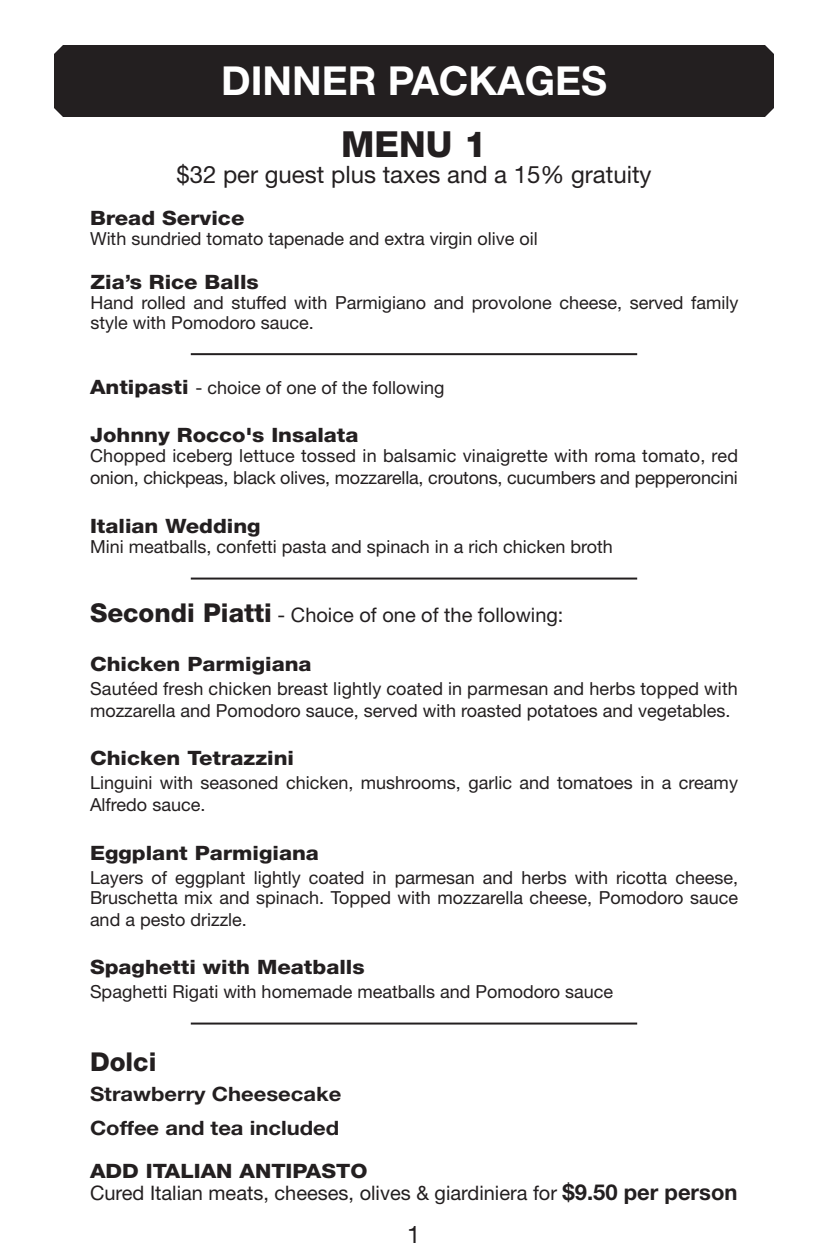
<style>
.page{position:relative;width:828px;height:1260px;background:#fff}
.page>*{position:absolute;margin:0;border:0;box-sizing:border-box;transform-origin:0 0}
.t1{font:700 40px "Helvetica Neue";color:#fff}
.t2{font:800 36px "Helvetica Neue";color:#231f20}
.t3{font:800 26px "Helvetica Neue";color:#231f20}
.t4{font:24px "Helvetica Neue";color:#231f20}
.t5{font:20px "Helvetica Neue";color:#231f20}
.t6{font:800 19.8px "Helvetica Neue";color:#231f20;scale:1.11 1}
.t7{font:700 19.8px "Helvetica Neue";color:#231f20;scale:1.11 1}
.t8{font:18px/22px "Helvetica Neue";color:#231f20}
.s1{font-weight:800;font-size:19.8px}
.s2{font-weight:800;font-size:26px}
.s3{font-weight:700;font-size:22px}
</style>
<div class="page">
<div style="left:54px;top:45px;width:720px;height:72px;background:#231f20"></div>
<hr style="left:191px;top:353px;width:446px;height:2px;background:#231f20">
<hr style="left:191px;top:578px;width:446px;height:2px;background:#231f20">
<hr style="left:191px;top:1023px;width:446px;height:2px;background:#231f20">
<p class="t1" style="left:221px;top:56px;width:387px">DINNER PACKAGES</p>
<p class="t2" style="left:341px;top:123px;width:147px">MENU 1</p>
<p class="t4" style="left:176px;top:160px;width:477px">$32 per guest plus taxes and a 15% gratuity</p>
<p class="t6" style="left:90px;top:206px;width:141px">Bread Service</p>
<p class="t8" style="left:90px;top:227px;width:449px">With sundried tomato tapenade and extra virgin olive oil</p>
<p class="t6" style="left:91px;top:270px;width:153px">Zia’s Rice Balls</p>
<p class="t8" style="left:91px;top:292px;width:650px;line-height:20px">Hand rolled and stuffed with Parmigiano and provolone cheese, served family style with Pomodoro sauce.</p>
<p class="t8" style="left:90px;top:376px;width:356px"><span class="s1">Antipasti</span> - choice of one of the following</p>
<p class="t6" style="left:90px;top:423px;width:243px">Johnny Rocco's Insalata</p>
<p class="t8" style="left:90px;top:444px;width:650px">Chopped iceberg lettuce tossed in balsamic vinaigrette with roma tomato, red onion, chickpeas, black olives, mozzarella, croutons, cucumbers and pepperoncini</p>
<p class="t6" style="left:90px;top:514px;width:155px">Italian Wedding</p>
<p class="t8" style="left:90px;top:535px;width:524px">Mini meatballs, confetti pasta and spinach in a rich chicken broth</p>
<p class="t5" style="left:90px;top:603px;width:475px"><span class="s2">Secondi Piatti</span> - Choice of one of the following:</p>
<p class="t6" style="left:90px;top:652px;width:201px">Chicken Parmigiana</p>
<p class="t8" style="left:90px;top:677px;width:649px">Sautéed fresh chicken breast lightly coated in parmesan and herbs topped with mozzarella and Pomodoro sauce, served with roasted potatoes and vegetables.</p>
<p class="t6" style="left:90px;top:746px;width:185px">Chicken Tetrazzini</p>
<p class="t8" style="left:90px;top:772px;width:650px">Linguini with seasoned chicken, mushrooms, garlic and tomatoes in a creamy<br>Alfredo sauce.</p>
<p class="t6" style="left:90px;top:841px;width:208px">Eggplant Parmigiana</p>
<p class="t8" style="left:90px;top:867px;width:650px;line-height:20px">Layers of eggplant lightly coated in parmesan and herbs with ricotta cheese,<br>Bruschetta mix and spinach. Topped with mozzarella cheese, Pomodoro sauce</p>
<p class="t8" style="left:90px;top:908px;width:158px">and a pesto drizzle.</p>
<p class="t6" style="left:90px;top:955px;width:249px">Spaghetti with Meatballs</p>
<p class="t8" style="left:90px;top:980px;width:525px">Spaghetti Rigati with homemade meatballs and Pomodoro sauce</p>
<p class="t3" style="left:90px;top:1046px;width:68px">Dolci</p>
<p class="t7" style="left:90px;top:1082px;width:228px">Strawberry Cheesecake</p>
<p class="t7" style="left:90px;top:1116px;width:226px">Coffee and tea included</p>
<p class="t6" style="left:90px;top:1159px;width:252px">ADD ITALIAN ANTIPASTO</p>
<p class="t5" style="left:90px;top:1181px;width:649px">Cured Italian meats, cheeses, olives &amp; giardiniera for <span class="s3">$9.50 per person</span></p>
<p class="t4" style="left:407px;top:1220px;width:15px">1</p>
</div>
